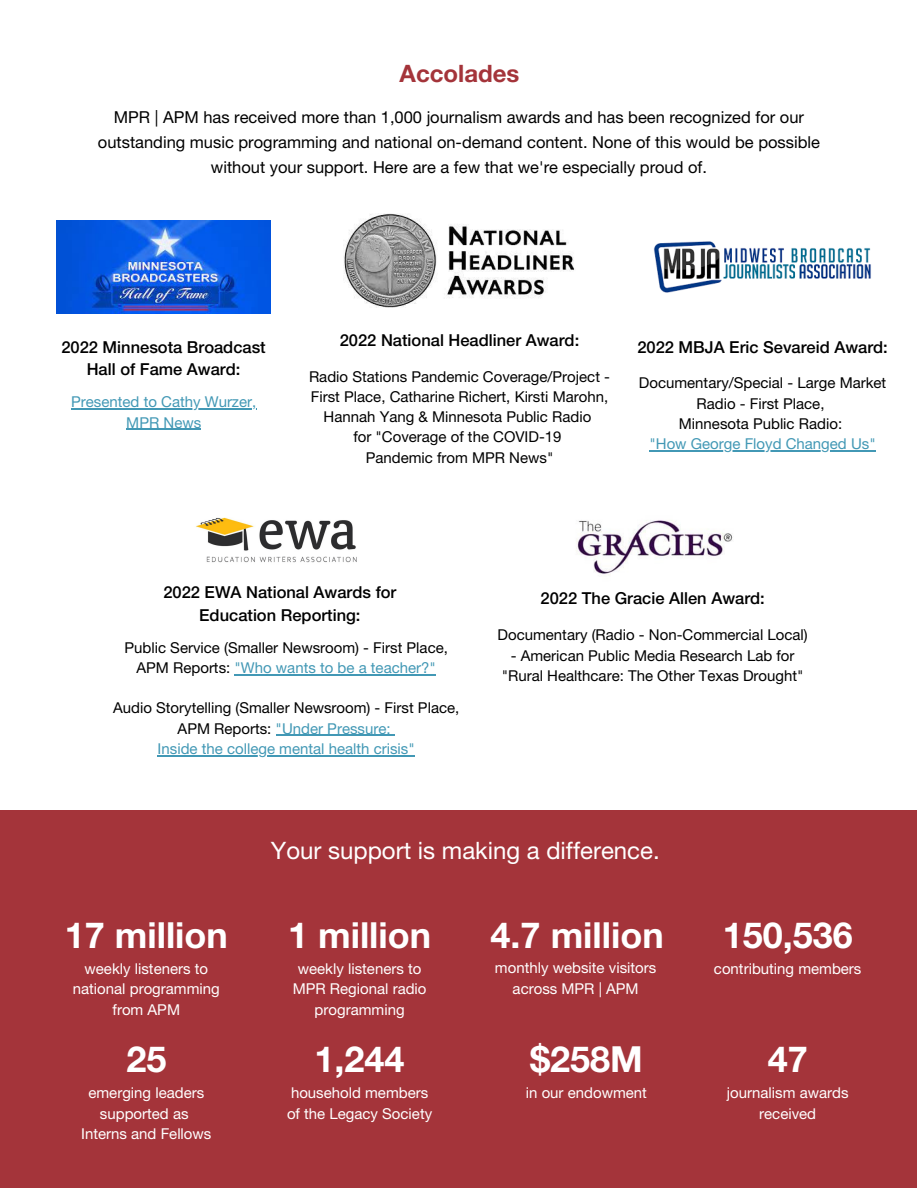
<style>
.page{position:relative;width:918px;height:1188px;background:#fff}
.page>*{position:absolute;margin:0;border:0;box-sizing:border-box;transform-origin:0 0}
.t1{font:700 36px "Helvetica Neue LT Std";color:#fff}
.t2{font:24px "Helvetica Neue LT Std";color:#fff}
.t3{font:700 24px "Helvetica Neue LT Std";color:#a4343a}
.t4{font:16.5px/24.8px "Helvetica Neue LT Std";color:#000;text-align:center}
.t5{font:500 16.5px/22.5px "Helvetica Neue LT Std";color:#000;text-align:center}
.t6{font:15px/20.2px "Helvetica Neue LT Std";color:#000;text-align:center}
.t7{font:15px/20.2px "Helvetica Neue LT Std";color:#fff;text-align:center}
.t8{font:15px/20.2px "Helvetica Neue LT Std";color:#4298b5;text-align:center}
.s1{color:#4298b5}
</style>
<div class="page">
<img style="left:56px;top:220px;width:214px;height:94px">
<img style="left:344px;top:214px;width:231px;height:93px">
<img style="left:653px;top:241px;width:218px;height:52px">
<img style="left:196px;top:517px;width:161px;height:46px">
<img style="left:576px;top:520px;width:157px;height:55px">
<hr style="left:71px;top:409px;width:185px;height:1px;background:#4298b5">
<hr style="left:126px;top:429px;width:75px;height:1px;background:#4298b5">
<hr style="left:649px;top:450px;width:227px;height:1px;background:#4298b5">
<hr style="left:235px;top:674px;width:201px;height:1px;background:#4298b5">
<hr style="left:276px;top:735px;width:115px;height:1px;background:#4298b5">
<hr style="left:158px;top:755px;width:257px;height:1px;background:#4298b5">
<div style="left:1px;top:810px;width:916px;height:378px;background:#a4343a"></div>
<h2 class="t3" style="left:400px;top:65px;width:121px">Accolades</h2>
<p class="t4" style="left:98px;top:107px;width:724px">MPR | APM has received more than 1,000 journalism awards and has been recognized for our outstanding music programming and national on-demand content. None of this would be possible without your support. Here are a few that we're especially proud of.</p>
<p class="t5" style="left:61px;top:338px;width:206px">2022 Minnesota Broadcast<br>Hall of Fame Award:</p>
<p class="t8" style="left:71px;top:394px;width:187px">Presented to Cathy Wurzer,<br>MPR News</p>
<p class="t5" style="left:340px;top:331px;width:241px">2022 National Headliner Award:</p>
<p class="t5" style="left:637px;top:338px;width:252px">2022 MBJA Eric Sevareid Award:</p>
<p class="t6" style="left:309px;top:368px;width:303px">Radio Stations Pandemic Coverage/Project - First Place, Catharine Richert, Kirsti Marohn, Hannah Yang &amp; Minnesota Public Radio<br>for "Coverage of the COVID-19<br>Pandemic from MPR News"</p>
<p class="t6" style="left:639px;top:375px;width:249px">Documentary/Special - Large Market<br>Radio - First Place,<br>Minnesota Public Radio:</p>
<p class="t8" style="left:649px;top:436px;width:228px">"How George Floyd Changed Us"</p>
<p class="t5" style="left:163px;top:584px;width:235px">2022 EWA National Awards for<br>Education Reporting:</p>
<p class="t5" style="left:541px;top:589px;width:226px">2022 The Gracie Allen Award:</p>
<p class="t6" style="left:124px;top:639px;width:325px">Public Service (Smaller Newsroom) - First Place,<br>APM Reports: <span class="s1">"Who wants to be a teacher?"</span></p>
<p class="t6" style="left:113px;top:700px;width:348px">Audio Storytelling (Smaller Newsroom) - First Place,<br>APM Reports: <span class="s1">"Under Pressure:<br>Inside the college mental health crisis"</span></p>
<p class="t6" style="left:498px;top:627px;width:312px">Documentary (Radio - Non-Commercial Local)</p>
<p class="t6" style="left:502px;top:647px;width:303px">- American Public Media Research Lab for "Rural Healthcare: The Other Texas Drought"</p>
<h2 class="t2" style="left:271px;top:842px;width:390px">Your support is making a difference.</h2>
<h1 class="t1" style="left:65px;top:922px;width:165px">17 million</h1>
<h1 class="t1" style="left:288px;top:922px;width:145px">1 million</h1>
<h1 class="t1" style="left:491px;top:922px;width:175px">4.7 million</h1>
<h1 class="t1" style="left:723px;top:922px;width:132px">150,536</h1>
<p class="t7" style="left:73px;top:961px;width:148px">weekly listeners to national programming from APM</p>
<p class="t7" style="left:293px;top:961px;width:135px">weekly listeners to<br>MPR Regional radio programming</p>
<p class="t7" style="left:495px;top:960px;width:163px">monthly website visitors across MPR | APM</p>
<p class="t7" style="left:714px;top:961px;width:149px">contributing members</p>
<h1 class="t1" style="left:126px;top:1046px;width:42px">25</h1>
<h1 class="t1" style="left:315px;top:1046px;width:92px">1,244</h1>
<h1 class="t1" style="left:530px;top:1046px;width:114px">$258M</h1>
<h1 class="t1" style="left:768px;top:1046px;width:42px">47</h1>
<p class="t7" style="left:81px;top:1085px;width:132px">emerging leaders supported as<br>Interns and Fellows</p>
<p class="t7" style="left:287px;top:1085px;width:147px;text-align:left">household members of the Legacy Society</p>
<p class="t7" style="left:526px;top:1085px;width:123px">in our endowment</p>
<p class="t7" style="left:727px;top:1085px;width:123px">journalism awards received</p>
</div>
